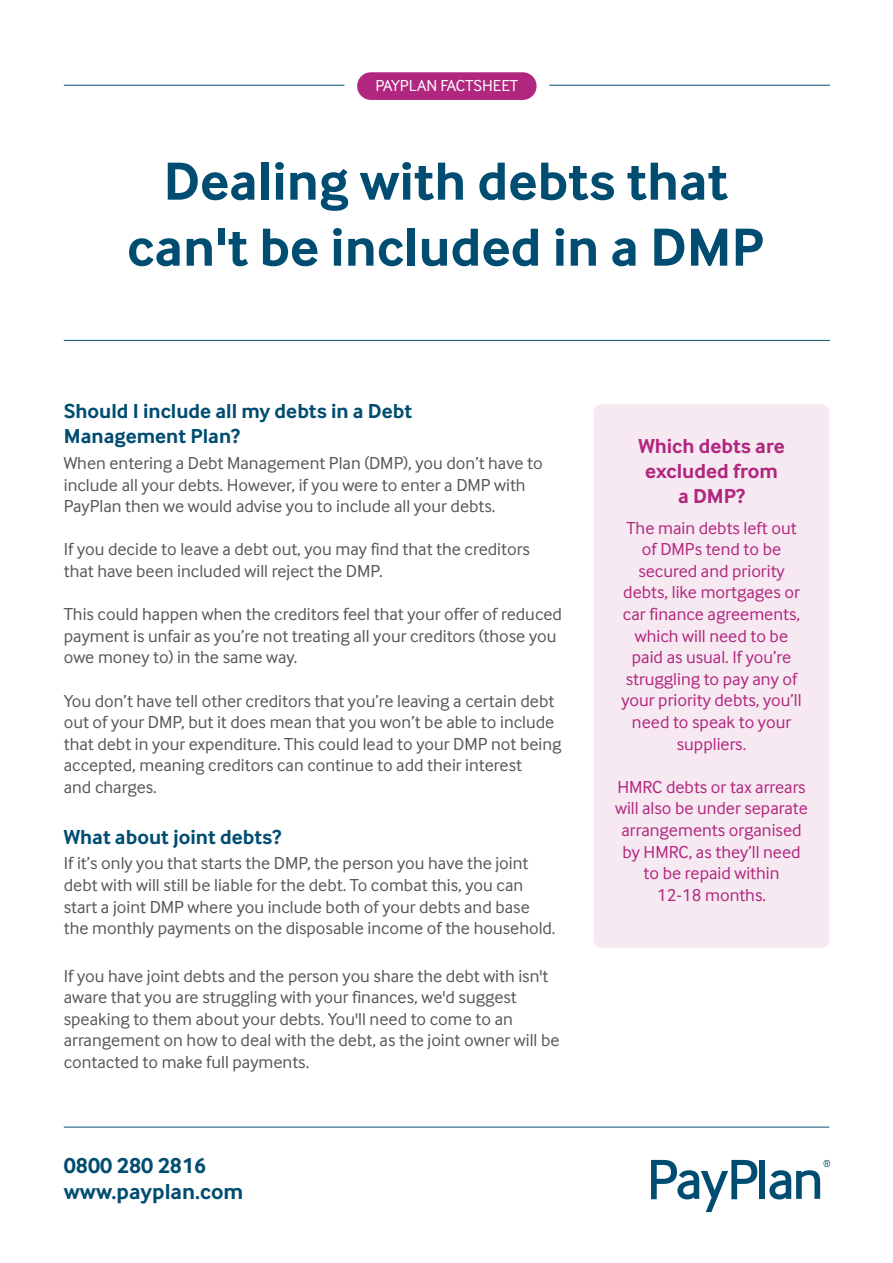
<style>
.page{position:relative;width:893px;height:1263px;background:#fff}
.page>*{position:absolute;margin:0;border:0;box-sizing:border-box;transform-origin:0 0}
.t1{font:700 55.5px/66px "Inter Face";color:#004d71;text-align:center}
.t2{font:700 22.5px/25.5px "Inter Face";color:#004d71}
.t3{font:700 21px/25.2px "Inter Face";color:#004d71}
.t4{font:700 21px/25.2px "Inter Face";color:#b1267f;text-align:center}
.t5{font:18px/21.6px "Inter Face";color:#575757}
.t6{font:18px/21.6px "Inter Face";color:#b1267f;text-align:center}
.t7{font:16.5px "Inter Face";color:#fff}
</style>
<div class="page">
<hr style="left:64px;top:85px;width:280px;height:1px;background:#004d71">
<hr style="left:549px;top:85px;width:281px;height:1px;background:#004d71">
<div style="left:357px;top:72px;width:180px;height:28px;background:#b1267f;border-radius:14px"></div>
<hr style="left:64px;top:340px;width:766px;height:1px;background:#004d71">
<div style="left:760px;top:1160px;width:5px;height:39px;background:#004d71"></div>
<svg style="left:651px;top:1160px;width:106px;height:52px"></svg>
<svg style="left:769px;top:1160px;width:61px;height:39px"></svg>
<hr style="left:64px;top:1127px;width:765px;height:1px;background:#004d71">
<div style="left:594px;top:404px;width:235px;height:544px;background:#f7e9f2;border-radius:9px"></div>
<p class="t7" style="left:375px;top:76px;width:144px">PAYPLAN FACTSHEET</p>
<h1 class="t1" style="left:127px;top:148px;width:639px">Dealing with debts that can't be included in a DMP</h1>
<p class="t3" style="left:64px;top:398px;width:350px">Should I include all my debts in a Debt<br>Management Plan?</p>
<p class="t5" style="left:64px;top:452px;width:480px">When entering a Debt Management Plan (DMP), you don’t have to include all your debts. However, if you were to enter a DMP with<br>PayPlan then we would advise you to include all your debts.</p>
<p class="t5" style="left:64px;top:538px;width:467px">If you decide to leave a debt out, you may find that the creditors that have been included will reject the DMP.</p>
<p class="t5" style="left:64px;top:603px;width:500px">This could happen when the creditors feel that your offer of reduced payment is unfair as you’re not treating all your creditors (those you owe money to) in the same way.</p>
<p class="t5" style="left:64px;top:690px;width:499px">You don’t have tell other creditors that you’re leaving a certain debt out of your DMP, but it does mean that you won’t be able to include that debt in your expenditure. This could lead to your DMP not being accepted, meaning creditors can continue to add their interest<br>and charges.</p>
<p class="t3" style="left:64px;top:824px;width:219px">What about joint debts?</p>
<p class="t5" style="left:64px;top:852px;width:493px">If it’s only you that starts the DMP, the person you have the joint debt with will still be liable for the debt. To combat this, you can start a joint DMP where you include both of your debts and base the monthly payments on the disposable income of the household.</p>
<p class="t5" style="left:64px;top:965px;width:497px">If you have joint debts and the person you share the debt with isn't aware that you are struggling with your finances, we'd suggest speaking to them about your debts. You'll need to come to an arrangement on how to deal with the debt, as the joint owner will be contacted to make full payments.</p>
<p class="t2" style="left:64px;top:1153px;width:181px">0800 280 2816 www.payplan.com</p>
<p class="t4" style="left:638px;top:433px;width:148px">Which debts are excluded from a DMP?</p>
<p class="t6" style="left:621px;top:517px;width:182px">The main debts left out of DMPs tend to be secured and priority debts, like mortgages or car finance agreements, which will need to be paid as usual. If you’re struggling to pay any of your priority debts, you’ll need to speak to your suppliers.</p>
<p class="t6" style="left:615px;top:776px;width:194px">HMRC debts or tax arrears will also be under separate arrangements organised by HMRC, as they’ll need to be repaid within<br>12-18 months.</p>
</div>
